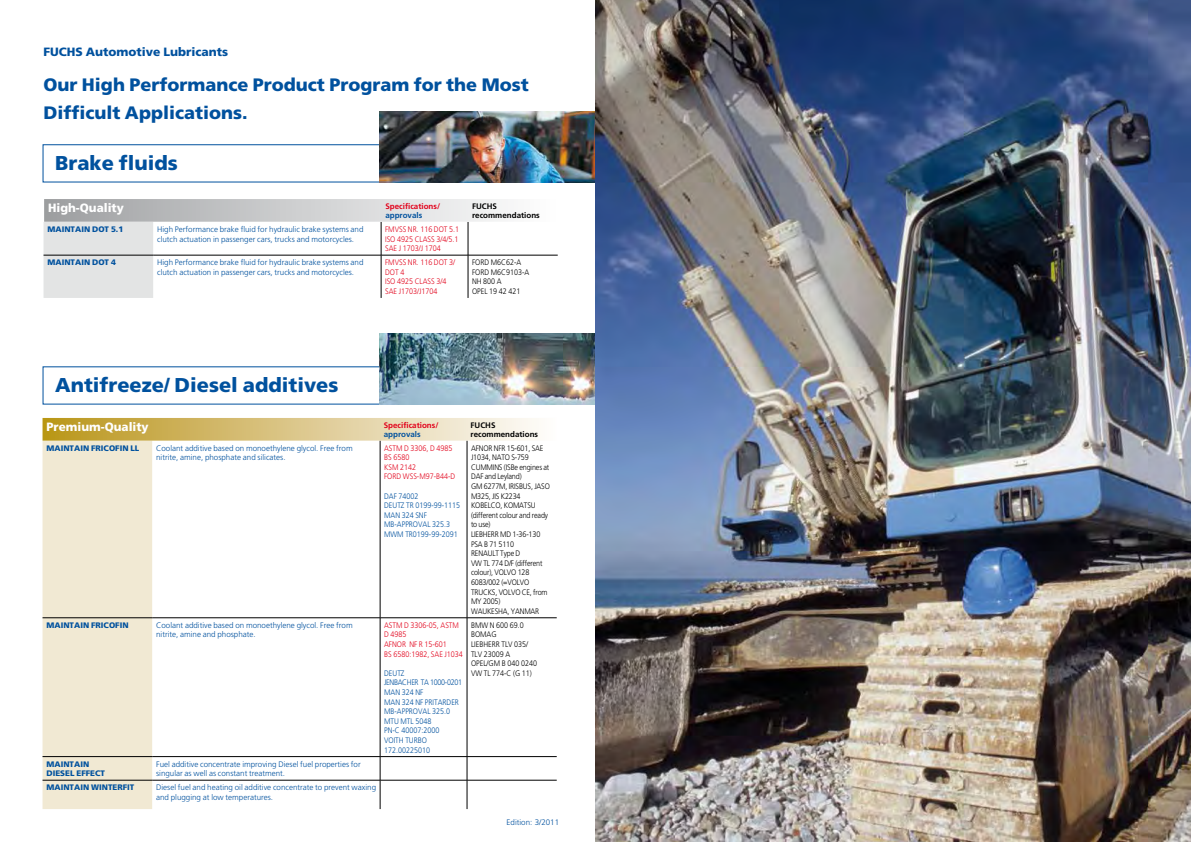
<style>
.page{position:relative;width:1191px;height:842px;background:#fff}
.page>*{position:absolute;margin:0;border:0;box-sizing:border-box;transform-origin:0 0}
.t1{font:900 20px "Frutiger LT Std";color:#00519e}
.t2{font:900 18px/28px "Frutiger LT Std";color:#00519e}
.t3{font:900 12px "Frutiger LT Std";color:#fff}
.t4{font:900 12px "Frutiger LT Std";color:#00519e}
.t5{font:300 8px/9.6px "Frutiger LT Std";color:#00519e}
.t6{font:300 8px/9.6px "Frutiger LT Std";letter-spacing:-.02em;color:#000;scale:.9 1}
.t7{font:300 8px/9.6px "Frutiger LT Std";color:#e2001a;scale:.9 1}
.t8{font:300 8px/9.6px "Frutiger LT Std";color:#00519e;scale:.9 1}
.t9{font:300 8px/9.6px "Frutiger LT Std";color:#000;scale:.9 1}
.t10{font:900 8px/9px "Frutiger LT Std";color:#00519e}
.t11{font:700 8px/8.7px "Frutiger LT Std";color:#000}
.t12{font:700 8px "Frutiger LT Std";color:#e2001a}
.t13{font:700 8px "Frutiger LT Std";color:#00519e}
</style>
<div class="page">
<img style="left:380px;top:112px;width:215px;height:70px">
<img style="left:380px;top:334px;width:215px;height:71px">
<div style="left:43px;top:441px;width:109px;height:368px;background:#f1e9d3"></div>
<hr style="left:380px;top:440px;width:1px;height:178px;background:#000">
<hr style="left:467px;top:440px;width:1px;height:178px;background:#000">
<hr style="left:43px;top:618px;width:109px;height:1px;background:#000">
<hr style="left:152px;top:618px;width:228px;height:1px;background:#000">
<hr style="left:380px;top:618px;width:87px;height:1px;background:#000">
<hr style="left:380px;top:618px;width:1px;height:138px;background:#000">
<hr style="left:467px;top:618px;width:90px;height:1px;background:#000">
<hr style="left:467px;top:618px;width:1px;height:138px;background:#000">
<hr style="left:43px;top:756px;width:109px;height:1px;background:#000">
<hr style="left:152px;top:756px;width:228px;height:1px;background:#000">
<hr style="left:380px;top:756px;width:87px;height:1px;background:#000">
<hr style="left:467px;top:756px;width:90px;height:1px;background:#000">
<hr style="left:43px;top:780px;width:109px;height:1px;background:#000">
<hr style="left:152px;top:780px;width:228px;height:1px;background:#000">
<hr style="left:380px;top:780px;width:87px;height:1px;background:#000">
<svg style="left:380px;top:757px;width:1px;height:52px"></svg>
<hr style="left:467px;top:780px;width:90px;height:1px;background:#000">
<svg style="left:467px;top:757px;width:1px;height:52px"></svg>
<svg style="left:43px;top:418px;width:494px;height:23px;background:#dbc789"></svg>
<img style="left:595px;top:0;width:596px;height:842px">
<svg style="left:44px;top:199px;width:514px;height:99px"></svg>
<h3 class="t4" style="left:44px;top:44px;width:186px">FUCHS Automotive Lubricants</h3>
<h2 class="t2" style="left:44px;top:71px;width:486px">Our High Performance Product Program for the Most<br>Difficult Applications.</h2>
<h1 class="t1" style="left:55px;top:151px;width:124px">Brake fluids</h1>
<h3 class="t3" style="left:48px;top:201px;width:77px">High-Quality</h3>
<p class="t12" style="left:385px;top:202px;width:56px">Specifications/</p>
<p class="t13" style="left:385px;top:210px;width:38px">approvals</p>
<p class="t11" style="left:472px;top:202px;width:69px">FUCHS recommendations</p>
<p class="t10" style="left:48px;top:225px;width:77px">MAINTAIN DOT 5.1</p>
<p class="t5" style="left:157px;top:224px;width:208px">High Performance brake fluid for hydraulic brake systems and clutch actuation in passenger cars, trucks and motorcycles.</p>
<p class="t7" style="left:385px;top:224px;width:84px;text-align:justify">FMVSS NR. 116 DOT 5.1<br>ISO 4925 CLASS 3/4/5.1<br>SAE J 1703/J 1704</p>
<p class="t10" style="left:48px;top:258px;width:70px">MAINTAIN DOT 4</p>
<p class="t5" style="left:157px;top:258px;width:208px">High Performance brake fluid for hydraulic brake systems and clutch actuation in passenger cars, trucks and motorcycles.</p>
<p class="t7" style="left:385px;top:258px;width:79px">FMVSS NR. 116 DOT 3/<br>DOT 4<br>ISO 4925 CLASS 3/4<br>SAE J1703/J1704</p>
<p class="t9" style="left:472px;top:258px;width:65px">FORD M6C62-A<br>FORD M6C9103-A<br>NH 800 A<br>OPEL 19 42 421</p>
<h1 class="t1" style="left:55px;top:373px;width:285px">Antifreeze/ Diesel additives</h1>
<h3 class="t3" style="left:47px;top:419px;width:104px">Premium-Quality</h3>
<p class="t12" style="left:384px;top:420px;width:56px">Specifications/</p>
<p class="t13" style="left:384px;top:429px;width:38px">approvals</p>
<p class="t11" style="left:470px;top:421px;width:69px">FUCHS recommendations</p>
<p class="t10" style="left:47px;top:443px;width:94px">MAINTAIN FRICOFIN LL</p>
<p class="t5" style="left:156px;top:443px;width:198px">Coolant additive based on monoethylene glycol. Free from nitrite, amine, phosphate and silicates.</p>
<p class="t7" style="left:384px;top:443px;width:81px">ASTM D 3306, D 4985<br>BS 6580<br>KSM 2142<br>FORD WSS-M97-B44-D</p>
<p class="t8" style="left:384px;top:491px;width:86px">DAF 74002<br>DEUTZ TR 0199-99-1115<br>MAN 324 SNF<br>MB-APPROVAL 325.3<br>MWM TR0199-99-2091</p>
<p class="t10" style="left:47px;top:620px;width:84px">MAINTAIN FRICOFIN</p>
<p class="t5" style="left:156px;top:620px;width:198px">Coolant additive based on monoethylene glycol. Free from nitrite, amine and phosphate.</p>
<p class="t7" style="left:384px;top:620px;width:89px">ASTM D 3306-05, ASTM<br>D 4985<br>AFNOR NF R 15-601<br>BS 6580:1982, SAE J1034</p>
<p class="t8" style="left:384px;top:668px;width:88px">DEUTZ<br>JENBACHER TA 1000-0201<br>MAN 324 NF<br>MAN 324 NF PRITARDER<br>MB-APPROVAL 325.0<br>MTU MTL 5048<br>PN-C 40007:2000<br>VOITH TURBO<br>172.00225010</p>
<p class="t10" style="left:47px;top:759px;width:60px">MAINTAIN<br>DIESEL EFFECT</p>
<p class="t5" style="left:156px;top:759px;width:206px">Fuel additive concentrate improving Diesel fuel properties for singular as well as constant treatment.</p>
<p class="t10" style="left:47px;top:783px;width:89px">MAINTAIN WINTERFIT</p>
<p class="t5" style="left:156px;top:783px;width:221px">Diesel fuel and heating oil additive concentrate to prevent waxing and plugging at low temperatures.</p>
<p class="t6" style="left:471px;top:443px;width:89px">AFNOR NFR 15-601, SAE<br>J1034, NATO S-759<br>CUMMINS (ISBe engines at<br>DAF and Leyland)<br>GM 6277M, IRISBUS, JASO<br>M325, JIS K2234<br>KOBELCO, KOMATSU (different colour and ready to use)<br>LIEBHERR MD 1-36-130<br>PSA B 71 5110<br>RENAULT Type D<br>VW TL 774 D/F (different colour), VOLVO 128<br>6083/002 (=VOLVO<br>TRUCKS, VOLVO CE, from<br>MY 2005)<br>WAUKESHA, YANMAR</p>
<p class="t9" style="left:471px;top:620px;width:75px">BMW N 600 69.0<br>BOMAG<br>LIEBHERR TLV 035/<br>TLV 23009 A<br>OPEL/GM B 040 0240<br>VW TL 774-C (G 11)</p>
<p class="t5" style="left:506px;top:818px;width:54px">Edition: 3/2011</p>
</div>
